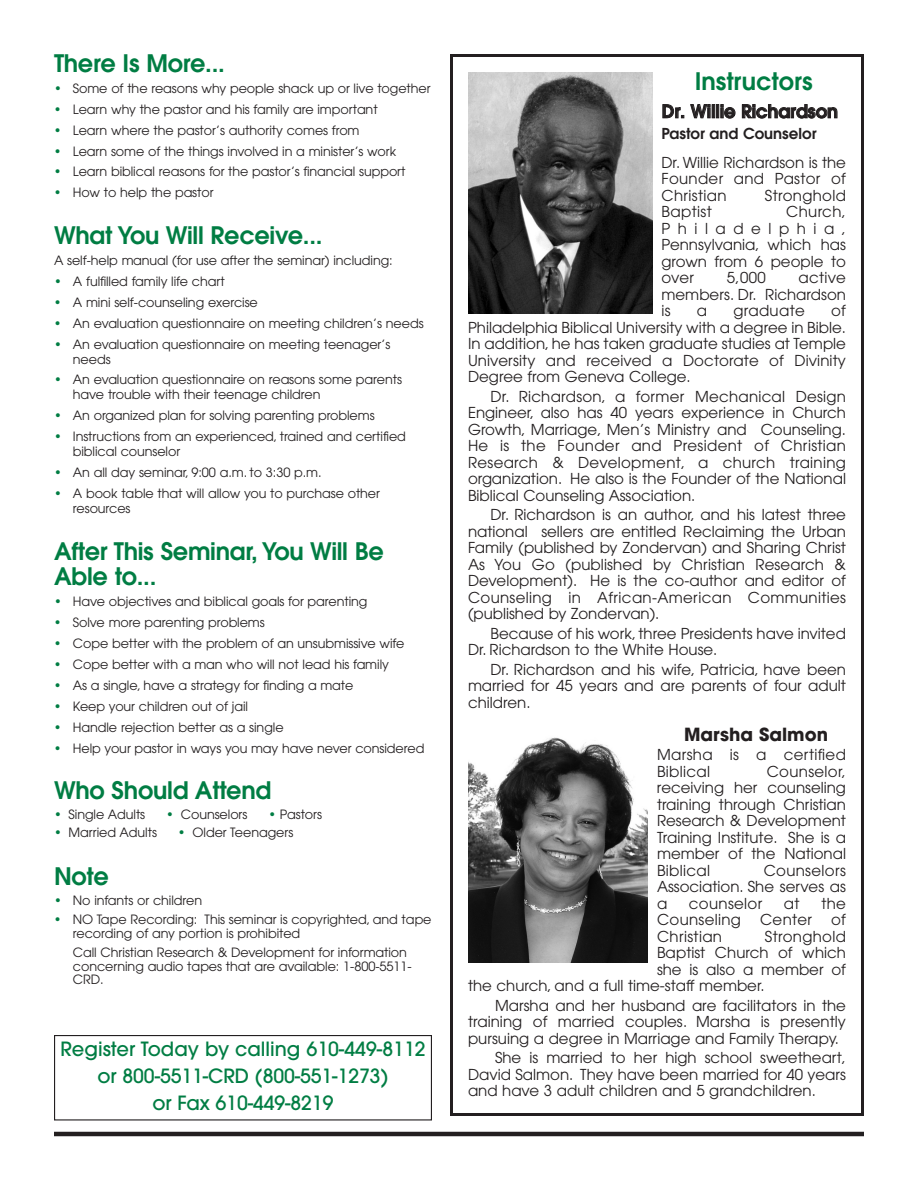
<style>
.page{position:relative;width:918px;height:1188px;background:#fff}
.page>*{position:absolute;margin:0;border:0;box-sizing:border-box;transform-origin:0 0}
.t1{font:600 24px/25.5px "Avant Garde";letter-spacing:-.01em;color:#007d43}
.t2{font:500 19.5px/27px "Avant Garde";letter-spacing:-.005em;color:#007d43;text-align:center}
.t3{font:600 18px "Avant Garde";letter-spacing:.005em;color:#231f20}
.t4{font:700 18px "Avant Garde";color:#231f20}
.t5{font:15px/16.5px "Avant Garde";color:#231f20;text-align:justify}
.t6{font:15px/16.5px "Avant Garde";letter-spacing:.02em;color:#231f20}
.t7{font:600 15px "Avant Garde";color:#231f20}
.t8{font:12.75px/15px "Avant Garde";letter-spacing:-.005em;color:#231f20}
.s1{color:#007d43}
</style>
<div class="page">
<hr style="left:54px;top:1132px;width:810px;height:4px;background:#231f20">
<div style="left:54px;top:1035px;width:378px;height:85px;border:1px solid #231f20"></div>
<div style="left:450px;top:54px;width:414px;height:1062px;border:3px solid #231f20"></div>
<img style="left:468px;top:737px;width:180px;height:226px">
<img style="left:468px;top:72px;width:184px;height:242px">
<h1 class="t1" style="left:54px;top:52px;width:172px">There Is More...</h1>
<p class="t8" style="left:54px;top:82px;width:378px"><span class="s1">•</span> Some of the reasons why people shack up or live together</p>
<p class="t8" style="left:54px;top:103px;width:325px"><span class="s1">•</span> Learn why the pastor and his family are important</p>
<p class="t8" style="left:54px;top:124px;width:307px"><span class="s1">•</span> Learn where the pastor’s authority comes from</p>
<p class="t8" style="left:54px;top:145px;width:344px"><span class="s1">•</span> Learn some of the things involved in a minister’s work</p>
<p class="t8" style="left:54px;top:165px;width:353px"><span class="s1">•</span> Learn biblical reasons for the pastor’s financial support</p>
<p class="t8" style="left:54px;top:186px;width:161px"><span class="s1">•</span> How to help the pastor</p>
<h1 class="t1" style="left:54px;top:224px;width:270px">What You Will Receive...</h1>
<p class="t8" style="left:54px;top:254px;width:340px">A self-help manual (for use after the seminar) including:</p>
<p class="t8" style="left:54px;top:275px;width:172px"><span class="s1">•</span> A fulfilled family life chart</p>
<p class="t8" style="left:54px;top:296px;width:205px"><span class="s1">•</span> A mini self-counseling exercise</p>
<p class="t8" style="left:54px;top:317px;width:371px"><span class="s1">•</span> An evaluation questionnaire on meeting children’s needs</p>
<p class="t8" style="left:73px;top:338px;width:319px;text-indent:-19px"><span class="s1">•</span> An evaluation questionnaire on meeting teenager’s needs</p>
<p class="t8" style="left:73px;top:373px;width:331px;text-indent:-19px"><span class="s1">•</span> An evaluation questionnaire on reasons some parents have trouble with their teenage children</p>
<p class="t8" style="left:54px;top:409px;width:322px"><span class="s1">•</span> An organized plan for solving parenting problems</p>
<p class="t8" style="left:73px;top:430px;width:335px;text-indent:-19px"><span class="s1">•</span> Instructions from an experienced, trained and certified biblical counselor</p>
<p class="t8" style="left:54px;top:466px;width:269px"><span class="s1">•</span> An all day seminar, 9:00 a.m. to 3:30 p.m.</p>
<p class="t8" style="left:73px;top:487px;width:309px;text-indent:-19px"><span class="s1">•</span> A book table that will allow you to purchase other resources</p>
<h1 class="t1" style="left:54px;top:540px;width:331px">After This Seminar, You Will Be<br>Able to...</h1>
<p class="t8" style="left:54px;top:595px;width:315px"><span class="s1">•</span> Have objectives and biblical goals for parenting</p>
<p class="t8" style="left:54px;top:616px;width:212px"><span class="s1">•</span> Solve more parenting problems</p>
<p class="t8" style="left:54px;top:637px;width:352px"><span class="s1">•</span> Cope better with the problem of an unsubmissive wife</p>
<p class="t8" style="left:54px;top:658px;width:336px"><span class="s1">•</span> Cope better with a man who will not lead his family</p>
<p class="t8" style="left:54px;top:679px;width:301px"><span class="s1">•</span> As a single, have a strategy for finding a mate</p>
<p class="t8" style="left:54px;top:700px;width:196px"><span class="s1">•</span> Keep your children out of jail</p>
<p class="t8" style="left:54px;top:721px;width:231px"><span class="s1">•</span> Handle rejection better as a single</p>
<p class="t8" style="left:54px;top:742px;width:372px"><span class="s1">•</span> Help your pastor in ways you may have never considered</p>
<h1 class="t1" style="left:54px;top:780px;width:219px">Who Should Attend</h1>
<p class="t8" style="left:54px;top:808px;width:93px"><span class="s1">•</span> Single Adults</p>
<p class="t8" style="left:166px;top:808px;width:83px"><span class="s1">•</span> Counselors</p>
<p class="t8" style="left:268px;top:808px;width:55px"><span class="s1">•</span> Pastors</p>
<p class="t8" style="left:54px;top:826px;width:104px"><span class="s1">•</span> Married Adults</p>
<p class="t8" style="left:178px;top:826px;width:117px"><span class="s1">•</span> Older Teenagers</p>
<h1 class="t1" style="left:54px;top:866px;width:56px">Note</h1>
<p class="t8" style="left:54px;top:894px;width:150px"><span class="s1">•</span> No infants or children</p>
<p class="t8" style="left:73px;top:914px;width:360px;line-height:13.5px;text-indent:-19px"><span class="s1">•</span> NO Tape Recording: This seminar is copyrighted, and tape recording of any portion is prohibited</p>
<p class="t8" style="left:73px;top:947px;width:340px;line-height:13.5px">Call Christian Research &amp; Development for information concerning audio tapes that are available: 1-800-5511-<br>CRD.</p>
<h2 class="t2" style="left:60px;top:1037px;width:367px">Register Today by calling 610-449-8112 or 800-5511-CRD (800-551-1273)<br>or Fax 610-449-8219</h2>
<h1 class="t1" style="left:695px;top:70px;width:120px">Instructors</h1>
<p class="t3" style="left:662px;top:105px;width:178px">Dr. Willie Richardson</p>
<p class="t7" style="left:662px;top:128px;width:157px">Pastor and Counselor</p>
<p class="t5" style="left:662px;top:155px;width:186px">Dr. Willie Richardson is the Founder and Pastor of Christian</p>
<p class="t6" style="left:765px;top:188px;width:83px">Stronghold</p>
<p class="t5" style="left:662px;top:205px;width:186px;text-indent:125px">Church, Philadelphia, Pennsylvania, which has grown from 6 people to over</p>
<p class="t6" style="left:662px;top:205px;width:52px">Baptist</p>
<p class="t5" style="left:727px;top:271px;width:40px">5,000</p>
<p class="t5" style="left:662px;top:271px;width:186px;text-indent:137px">active members. Dr. Richardson is</p>
<p class="t5" style="left:468px;top:304px;width:380px;text-indent:363px">of Philadelphia Biblical University with a degree in Bible.<br>In addition,he has taken graduate studies at Temple University and received a Doctorate of Divinity Degree from Geneva College.</p>
<p class="t5" style="left:468px;top:389px;width:380px;text-indent:23px">Dr. Richardson, a former Mechanical Design Engineer, also has 40 years experience in Church Growth, Marriage, Men’s Ministry and Counseling.<br>He is the Founder and President of Christian Research &amp; Development, a church training organization. He also is the Founder of the National Biblical Counseling Association.</p>
<p class="t5" style="left:468px;top:508px;width:380px;text-indent:23px">Dr. Richardson is an author, and his latest three national sellers are entitled Reclaiming the Urban Family (published by Zondervan) and Sharing Christ As You Go (published by Christian Research &amp; Development). He is the co-author and editor of Counseling in African-American Communities (published by Zondervan).</p>
<p class="t5" style="left:468px;top:626px;width:380px;text-indent:22px">Because of his work,three Presidents have invited<br>Dr. Richardson to the White House.</p>
<p class="t5" style="left:468px;top:662px;width:380px;text-indent:23px">Dr. Richardson and his wife, Patricia, have been married for 45 years and are parents of four adult children.</p>
<p class="t4" style="left:684px;top:727px;width:146px">Marsha Salmon</p>
<p class="t6" style="left:657px;top:748px;width:191px">Marsha is a certified<br>Biblical</p>
<p class="t5" style="left:697px;top:304px;width:12px">a</p>
<p class="t6" style="left:733px;top:304px;width:73px">graduate</p>
<p class="t5" style="left:657px;top:764px;width:191px;text-indent:110px">Counselor, receiving her counseling training through Christian Research &amp; Development Training Institute. She is a member of the National Biblical</p>
<p class="t5" style="left:657px;top:863px;width:191px;text-indent:107px">Counselors Association. She serves as a</p>
<p class="t6" style="left:689px;top:896px;width:75px">counselor</p>
<p class="t5" style="left:784px;top:896px;width:17px">at</p>
<p class="t5" style="left:821px;top:896px;width:26px">the</p>
<p class="t6" style="left:657px;top:913px;width:86px">Counseling</p>
<p class="t5" style="left:760px;top:913px;width:54px">Center</p>
<p class="t5" style="left:831px;top:913px;width:16px">of</p>
<p class="t6" style="left:657px;top:929px;width:67px">Christian</p>
<p class="t6" style="left:765px;top:929px;width:83px">Stronghold</p>
<p class="t5" style="left:657px;top:946px;width:191px">Baptist Church of which</p>
<p class="t5" style="left:657px;top:962px;width:191px">she is also a member of</p>
<p class="t5" style="left:468px;top:979px;width:298px">the church, and a full time-staff member.</p>
<p class="t5" style="left:468px;top:998px;width:380px;text-indent:27px">Marsha and her husband are facilitators in the training of married couples. Marsha is presently pursuing a degree in Marriage and Family Therapy.</p>
<p class="t5" style="left:468px;top:1051px;width:380px;text-indent:27px">She is married to her high school sweetheart, David Salmon. They have been married for 40 years and have 3 adult children and 5 grandchildren.</p>
</div>
